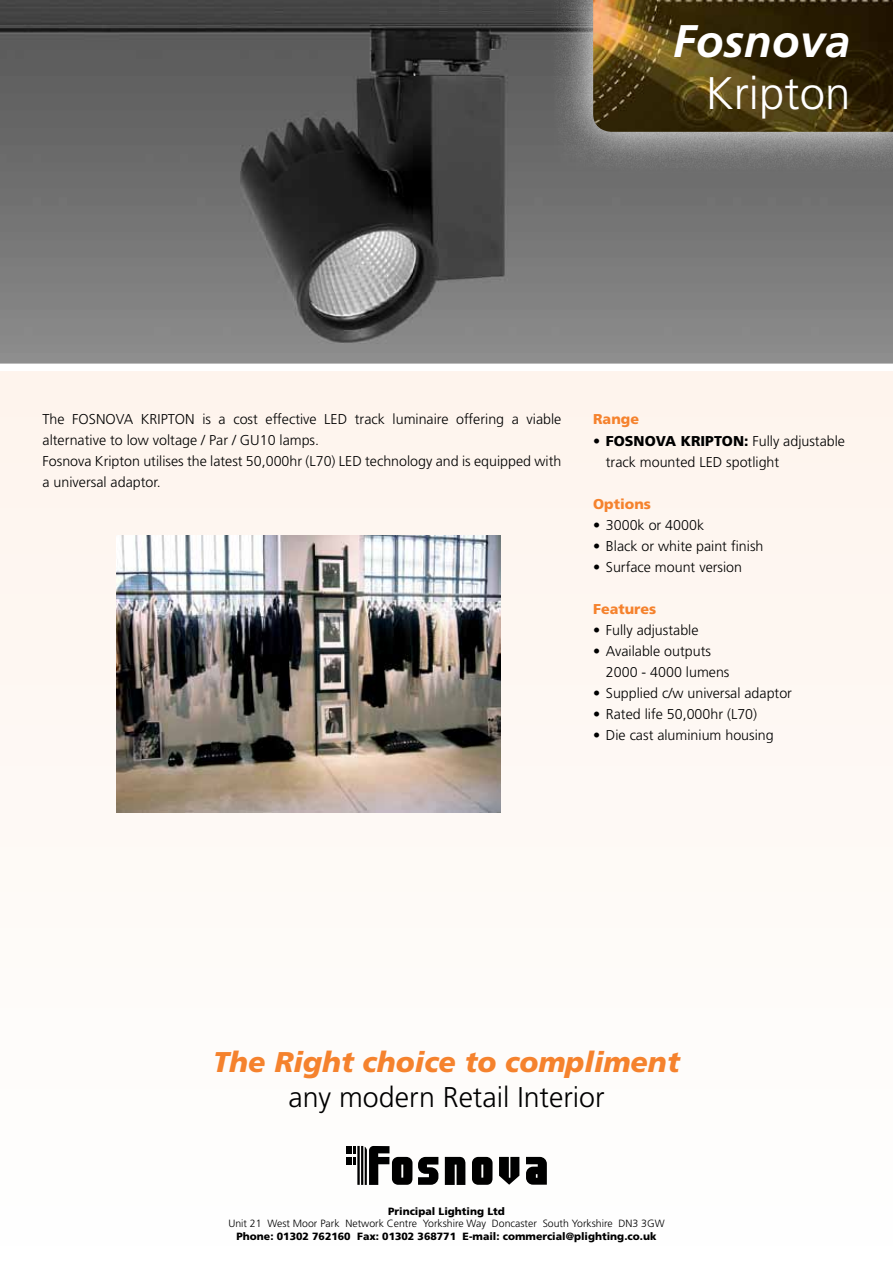
<style>
.page{position:relative;width:893px;height:1263px;background:#fefaf6}
.page>*{position:absolute;margin:0;border:0;box-sizing:border-box;transform-origin:0 0}
.t1{font:italic 700 45.6px "Frutiger";color:#fff}
.t2{font:300 45.6px "Frutiger";color:#fff}
.t3{font:italic 900 28.5px "Frutiger";color:#f5822d}
.t4{font:300 28.5px "Frutiger";color:#000}
.t5{font:300 14.25px/21px "Frutiger";color:#000}
.t6{font:900 14.25px "Frutiger";color:#f5822d}
.t7{font:900 10.5px "Frutiger";color:#000}
.t8{font:300 10.5px "Frutiger";color:#000}
.s1{font-weight:900}
</style>
<div class="page">
<img style="left:0;top:0;width:893px;height:364px">
<svg style="left:552px;top:0;width:341px;height:173px;background:#7c7c7c"></svg>
<img style="left:593px;top:0;width:300px;height:132px">
<svg style="left:445px;top:1157px;width:20px;height:28px"></svg>
<svg style="left:472px;top:1157px;width:21px;height:28px"></svg>
<svg style="left:499px;top:1157px;width:20px;height:28px"></svg>
<svg style="left:346px;top:1146px;width:66px;height:39px"></svg>
<svg style="left:418px;top:1157px;width:20px;height:28px"></svg>
<svg style="left:526px;top:1157px;width:21px;height:28px"></svg>
<div style="left:0;top:364px;width:893px;height:7px;background:#fff"></div>
<img style="left:117px;top:535px;width:384px;height:277px">
<h1 class="t1" style="left:673px;top:14px;width:179px">Fosnova</h1>
<h1 class="t2" style="left:706px;top:68px;width:146px">Kripton</h1>
<p class="t5" style="left:43px;top:409px;width:520px;text-indent:143px">n is a cost effective LED track luminaire offering a viable alternative to low voltage / Par / GU 10 lamps.<br>Fosnova Kripton utilises the latest 50,000hr (L70) LED technology and is equipped with a universal adaptor.</p>
<p class="t5" style="left:43px;top:409px;width:123px">The Fosnova Kripto</p>
<p class="t6" style="left:593px;top:411px;width:47px">Range</p>
<p class="t5" style="left:606px;top:430px;width:241px;text-indent:-13px"><span class="s1">• fosnova KRIPTON:</span> Fully adjustable track mounted LED spotlight</p>
<p class="t6" style="left:593px;top:495px;width:59px">Options</p>
<p class="t5" style="left:593px;top:514px;width:112px">• 3000k or 4000k</p>
<p class="t5" style="left:593px;top:535px;width:172px">• Black or white paint finish</p>
<p class="t5" style="left:593px;top:556px;width:150px">• Surface mount version</p>
<p class="t6" style="left:593px;top:600px;width:65px">Features</p>
<p class="t5" style="left:593px;top:619px;width:107px">• Fully adjustable</p>
<p class="t5" style="left:606px;top:640px;width:125px;text-indent:-13px">• Available outputs<br>2000 - 4000 lumens</p>
<p class="t5" style="left:593px;top:682px;width:200px">• Supplied c/w universal adaptor</p>
<p class="t5" style="left:593px;top:703px;width:166px">• Rated life 50,000hr (L70)</p>
<p class="t5" style="left:593px;top:724px;width:182px">• Die cast aluminium housing</p>
<h2 class="t3" style="left:213px;top:1045px;width:468px">The Right choice to compliment</h2>
<h2 class="t4" style="left:288px;top:1080px;width:318px">any modern Retail Interior</h2>
<p class="t7" style="left:388px;top:1205px;width:118px">Principal Lighting Ltd</p>
<p class="t8" style="left:228px;top:1218px;width:438px">Unit 21 West Moor Park Network Centre Yorkshire Way Doncaster South Yorkshire DN3 3GW</p>
<p class="t7" style="left:237px;top:1230px;width:421px">Phone: 01302 762160 Fax: 01302 368771 E-mail: commercial@plighting.co.uk</p>
</div>
